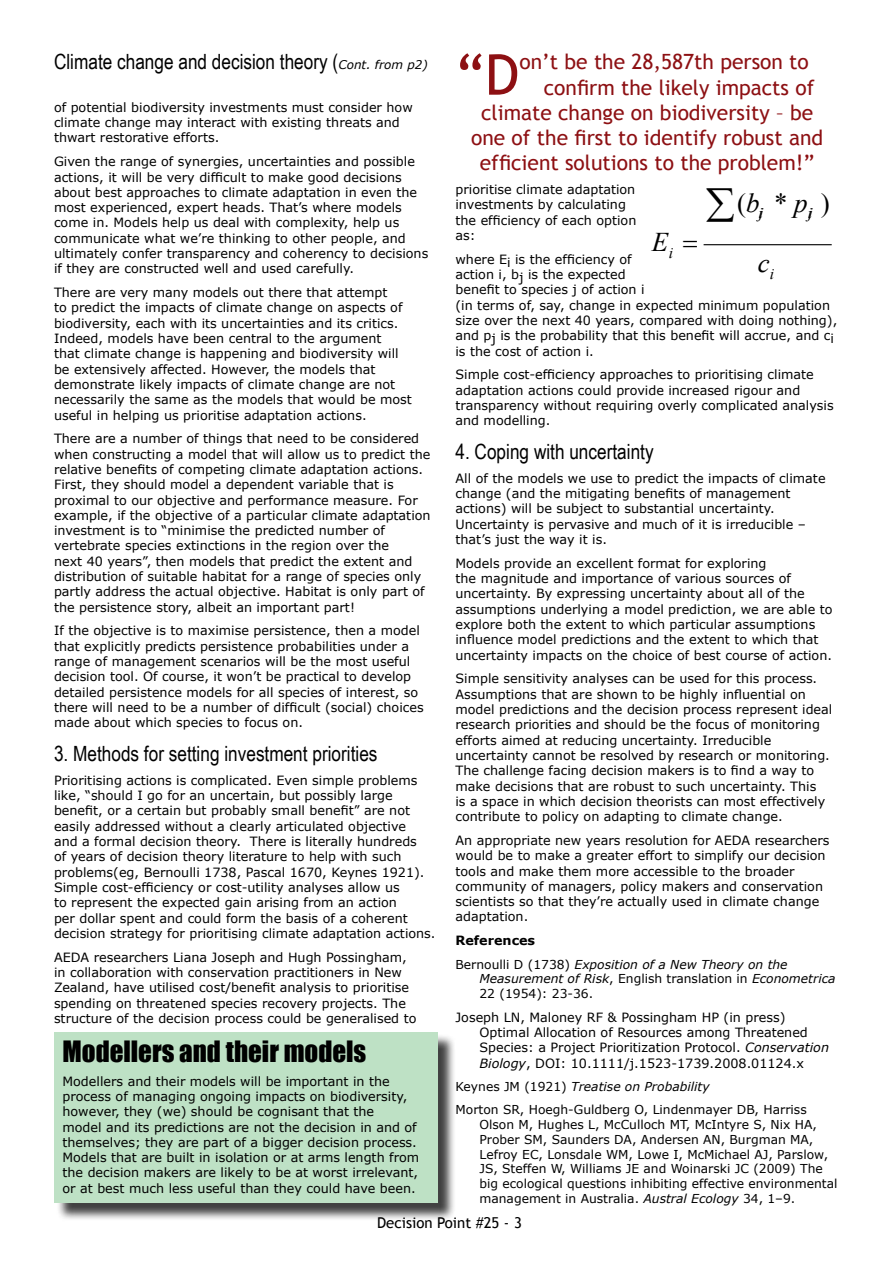
<style>
.page{position:relative;width:893px;height:1263px;background:#fff}
.page>*{position:absolute;margin:0;border:0;box-sizing:border-box;transform-origin:0 0}
.t1{font:56.25px "Trebuchet MS";color:#8d1013}
.t2{font:27px "Impact";color:#000}
.t3{font:italic 27px "Times New Roman";color:#000}
.t4{font:27px "Times New Roman";color:#000}
.t5{font:21px "Trebuchet MS";color:#8d1013}
.t6{font:21px "Arial Narrow";color:#000}
.t7{font:italic 15.75px "Times New Roman";color:#000}
.t8{font:15px "Trebuchet MS";color:#000}
.t9{font:12.75px/15.3px "Verdana";color:#000}
.t10{font:700 12.75px "Verdana";color:#000}
.t11{font:12.3px/14.7px "Verdana";color:#000}
.t12{font:italic 12.3px/14.7px "Verdana";color:#000}
.s1{font-family:"Verdana";font-style:italic;font-size:12px}
.s2{font-style:normal}
.s3{font-style:italic}
</style>
<div class="page">
<div style="left:56px;top:1034px;width:406px;height:195px;background:#000;opacity:.75"></div>
<div style="left:54px;top:1032px;width:383px;height:171px;background:#bee1c5"></div>
<hr style="left:704px;top:244px;width:127px;height:1px;background:#000">
<h3 class="t6" style="left:54px;top:46px;width:375px">Climate change and decision theory (<span class="s1">Cont. from p2)</span></h3>
<p class="t9" style="left:54px;top:99px;width:360px">of potential biodiversity investments must consider how climate change may interact with existing threats and thwart restorative efforts.</p>
<p class="t9" style="left:54px;top:153px;width:376px">Given the range of synergies, uncertainties and possible actions, it will be very difficult to make good decisions about best approaches to climate adaptation in even the most experienced, expert heads. That’s where models come in. Models help us deal with complexity, help us communicate what we’re thinking to other people, and ultimately confer transparency and coherency to decisions if they are constructed well and used carefully.</p>
<p class="t9" style="left:54px;top:284px;width:359px">There are very many models out there that attempt<br>to predict the impacts of climate change on aspects of biodiversity, each with its uncertainties and its critics.<br>Indeed, models have been central to the argument<br>that climate change is happening and biodiversity will be extensively affected. However, the models that demonstrate likely impacts of climate change are not necessarily the same as the models that would be most useful in helping us prioritise adaptation actions.</p>
<p class="t9" style="left:54px;top:431px;width:378px">There are a number of things that need to be considered when constructing a model that will allow us to predict the relative benefits of competing climate adaptation actions.<br>First, they should model a dependent variable that is proximal to our objective and performance measure. For example, if the objective of a particular climate adaptation investment is to “minimise the predicted number of vertebrate species extinctions in the region over the<br>next 40 years”, then models that predict the extent and distribution of suitable habitat for a range of species only partly address the actual objective. Habitat is only part of the persistence story, albeit an important part!</p>
<p class="t9" style="left:54px;top:623px;width:371px">If the objective is to maximise persistence, then a model that explicitly predicts persistence probabilities under a range of management scenarios will be the most useful decision tool. Of course, it won’t be practical to develop detailed persistence models for all species of interest, so there will need to be a number of difficult (social) choices made about which species to focus on.</p>
<h3 class="t6" style="left:54px;top:738px;width:325px">3. Methods for setting investment priorities</h3>
<p class="t9" style="left:54px;top:772px;width:383px">Prioritising actions is complicated. Even simple problems like, “should I go for an uncertain, but possibly large benefit, or a certain but probably small benefit” are not easily addressed without a clearly articulated objective<br>and a formal decision theory. There is literally hundreds<br>of years of decision theory literature to help with such problems(eg, Bernoulli 1738, Pascal 1670, Keynes 1921).<br>Simple cost-efficiency or cost-utility analyses allow us<br>to represent the expected gain arising from an action<br>per dollar spent and could form the basis of a coherent decision strategy for prioritising climate adaptation actions.</p>
<p class="t9" style="left:54px;top:949px;width:364px">AEDA researchers Liana Joseph and Hugh Possingham, in collaboration with conservation practitioners in New Zealand, have utilised cost/benefit analysis to prioritise spending on threatened species recovery projects. The structure of the decision process could be generalised to</p>
<h2 class="t2" style="left:63px;top:1030px;width:305px">Modellers and their models</h2>
<p class="t9" style="left:63px;top:1073px;width:358px">Modellers and their models will be important in the process of managing ongoing impacts on biodiversity, however, they (we) should be cognisant that the<br>model and its predictions are not the decision in and of themselves; they are part of a bigger decision process.<br>Models that are built in isolation or at arms length from the decision makers are likely to be at worst irrelevant, or at best much less useful than they could have been.</p>
<h1 class="t1" style="left:455px;top:42px;width:65px">“D</h1>
<h3 class="t5" style="left:519px;top:50px;width:291px">on’t be the 28,587th person to</h3>
<h3 class="t5" style="left:544px;top:75px;width:272px">confirm the likely impacts of</h3>
<h3 class="t5" style="left:481px;top:100px;width:334px">climate change on biodiversity – be</h3>
<h3 class="t5" style="left:471px;top:125px;width:354px">one of the first to identify robust and</h3>
<h3 class="t5" style="left:480px;top:150px;width:336px">efficient solutions to the problem!”</h3>
<p class="t9" style="left:455px;top:181px;width:182px">prioritise climate adaptation investments by calculating the efficiency of each option as:</p>
<p class="t9" style="left:455px;top:251px;width:383px">where Ei is the efficiency of<br>action i, bj is the expected<br>benefit to species j of action i<br>(in terms of, say, change in expected minimum population size over the next 40 years, compared with doing nothing), and pj is the probability that this benefit will accrue, and ci is the cost of action i.</p>
<p class="t9" style="left:455px;top:367px;width:380px">Simple cost-efficiency approaches to prioritising climate adaptation actions could provide increased rigour and transparency without requiring overly complicated analysis and modelling.</p>
<h3 class="t6" style="left:455px;top:436px;width:200px">4. Coping with uncertainty</h3>
<p class="t9" style="left:455px;top:470px;width:372px">All of the models we use to predict the impacts of climate change (and the mitigating benefits of management actions) will be subject to substantial uncertainty.<br>Uncertainty is pervasive and much of it is irreducible – that’s just the way it is.</p>
<p class="t9" style="left:455px;top:555px;width:378px">Models provide an excellent format for exploring<br>the magnitude and importance of various sources of uncertainty. By expressing uncertainty about all of the assumptions underlying a model prediction, we are able to explore both the extent to which particular assumptions influence model predictions and the extent to which that uncertainty impacts on the choice of best course of action.</p>
<p class="t9" style="left:455px;top:671px;width:378px">Simple sensitivity analyses can be used for this process.<br>Assumptions that are shown to be highly influential on model predictions and the decision process represent ideal research priorities and should be the focus of monitoring efforts aimed at reducing uncertainty. Irreducible uncertainty cannot be resolved by research or monitoring.<br>The challenge facing decision makers is to find a way to make decisions that are robust to such uncertainty. This<br>is a space in which decision theorists can most effectively contribute to policy on adapting to climate change.</p>
<p class="t9" style="left:455px;top:832px;width:376px">An appropriate new years resolution for AEDA researchers would be to make a greater effort to simplify our decision tools and make them more accessible to the broader community of managers, policy makers and conservation scientists so that they’re actually used in climate change adaptation.</p>
<p class="t10" style="left:455px;top:932px;width:81px">References</p>
<p class="t12" style="left:479px;top:956px;width:358px;text-indent:-24px"><span class="s2">Bernoulli D (1738)</span> Exposition of a New Theory on the<br>Measurement of Risk<span class="s2">, English translation in</span> Econometrica<br><span class="s2">22 (1954): 23-36.</span></p>
<p class="t9" style="left:479px;top:1009px;width:351px;text-indent:-24px">Joseph LN, Maloney RF &amp; Possingham HP (in press)<br>Optimal Allocation of Resources among Threatened Species: a Project Prioritization Protocol. <span class="s3">Conservation Biology</span>, DOI: 10.1111/j.1523-1739.2008.01124.x</p>
<p class="t11" style="left:455px;top:1074px;width:353px;line-height:23.2px">Keynes JM (1921) <span class="s3">Treatise on Probability<br></span>Morton SR, Hoegh-Guldberg O, Lindenmayer DB, Harriss</p>
<p class="t11" style="left:479px;top:1117px;width:359px">Olson M, Hughes L, McCulloch MT, McIntyre S, Nix HA, Prober SM, Saunders DA, Andersen AN, Burgman MA, Lefroy EC, Lonsdale WM, Lowe I, McMichael AJ, Parslow, JS, Steffen W, Williams JE and Woinarski JC (2009) The big ecological questions inhibiting effective environmental management in Australia. <span class="s3">Austral Ecology</span> 34, 1–9.</p>
<h2 class="t4" style="left:706px;top:184px;width:126px">∑(* )</h2>
<h2 class="t3" style="left:746px;top:184px;width:15px">b</h2>
<h2 class="t3" style="left:794px;top:184px;width:15px">p</h2>
<p class="t7" style="left:759px;top:202px;width:6px">ij</p>
<p class="t7" style="left:808px;top:202px;width:6px">ij</p>
<h2 class="t3" style="left:652px;top:224px;width:18px">E</h2>
<p class="t7" style="left:669px;top:242px;width:6px">i</p>
<h2 class="t3" style="left:758px;top:245px;width:13px">c</h2>
<p class="t7" style="left:770px;top:263px;width:6px">i</p>
<p class="t8" style="left:377px;top:1213px;width:146px">Decision Point #25 - 3</p>
</div>
